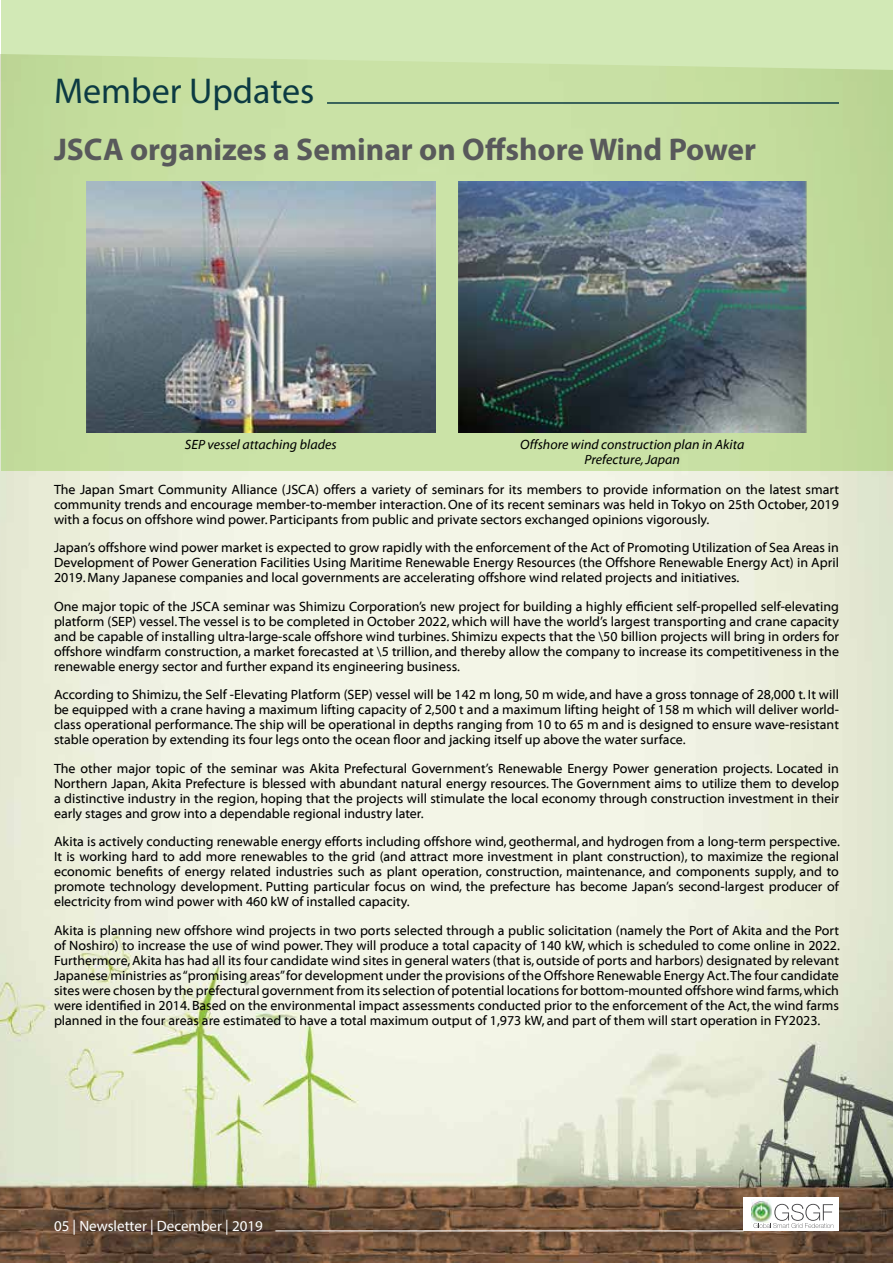
<style>
.page{position:relative;width:893px;height:1263px;background:#fff}
.page>*{position:absolute;margin:0;border:0;box-sizing:border-box;transform-origin:0 0}
.t1{font:36px "Myriad Pro";color:#0c3b43}
.t2{font:700 31.5px "Myriad Pro";color:#58595b}
.t3{font:15px "Myriad Pro";color:#fff}
.t4{font:13.5px/15px "Myriad Web";color:#000;text-align:justify}
.t5{font:13.5px/15px "Myriad It Web";color:#000;text-align:center}
</style>
<div class="page">
<img style="left:0;top:852px;width:893px;height:411px">
<svg style="left:1px;top:1px;width:891px;height:470px;background:#c7dfa4"></svg>
<hr style="left:327px;top:102px;width:512px;height:2px;background:#0c3b43">
<div style="left:744px;top:1197px;width:95px;height:34px;background:#fff"></div>
<svg style="left:753px;top:1204px;width:80px;height:24px"></svg>
<img style="left:751px;top:1199px;width:20px;height:23px">
<hr style="left:275px;top:1230px;width:469px;height:1px;background:#fff">
<img style="left:87px;top:181px;width:348px;height:251px">
<img style="left:458px;top:181px;width:349px;height:251px">
<h1 class="t1" style="left:54px;top:69px;width:262px">Member Updates</h1>
<h2 class="t2" style="left:54px;top:129px;width:704px">JSCA organizes a Seminar on Offshore Wind Power</h2>
<p class="t5" style="left:185px;top:437px;width:153px">SEP vessel attaching blades</p>
<p class="t5" style="left:520px;top:437px;width:226px">Offshore wind construction plan in Akita<br>Prefecture, Japan</p>
<p class="t4" style="left:54px;top:482px;width:786px">The Japan Smart Community Alliance (JSCA) offers a variety of seminars for its members to provide information on the latest smart community trends and encourage member-to-member interaction. One of its recent seminars was held in Tokyo on 25th October, 2019 with a focus on offshore wind power. Participants from public and private sectors exchanged opinions vigorously.</p>
<p class="t4" style="left:54px;top:540px;width:786px">Japan’s offshore wind power market is expected to grow rapidly with the enforcement of the Act of Promoting Utilization of Sea Areas in Development of Power Generation Facilities Using Maritime Renewable Energy Resources (the Offshore Renewable Energy Act) in April 2019. Many Japanese companies and local governments are accelerating offshore wind related projects and initiatives.</p>
<p class="t4" style="left:54px;top:599px;width:786px">One major topic of the JSCA seminar was Shimizu Corporation’s new project for building a highly efficient self-propelled self-elevating platform (SEP) vessel. The vessel is to be completed in October 2022, which will have the world’s largest transporting and crane capacity and be capable of installing ultra-large-scale offshore wind turbines. Shimizu expects that the \50 billion projects will bring in orders for offshore windfarm construction, a market forecasted at \5 trillion, and thereby allow the company to increase its competitiveness in the renewable energy sector and further expand its engineering business.</p>
<p class="t4" style="left:54px;top:687px;width:786px">According to Shimizu, the Self -Elevating Platform (SEP) vessel will be 142 m long, 50 m wide, and have a gross tonnage of 28,000 t. It will be equipped with a crane having a maximum lifting capacity of 2,500 t and a maximum lifting height of 158 m which will deliver world&shy;class operational performance. The ship will be operational in depths ranging from 10 to 65 m and is designed to ensure wave-resistant stable operation by extending its four legs onto the ocean floor and jacking itself up above the water surface.</p>
<p class="t4" style="left:54px;top:761px;width:786px">The other major topic of the seminar was Akita Prefectural Government’s Renewable Energy Power generation projects. Located in Northern Japan, Akita Prefecture is blessed with abundant natural energy resources. The Government aims to utilize them to develop a distinctive industry in the region, hoping that the projects will stimulate the local economy through construction investment in their early stages and grow into a dependable regional industry later.</p>
<p class="t4" style="left:54px;top:834px;width:787px">Akita is actively conducting renewable energy efforts including offshore wind, geothermal, and hydrogen from a long-term perspective.<br>It is working hard to add more renewables to the grid (and attract more investment in plant construction), to maximize the regional economic benefits of energy related industries such as plant operation, construction, maintenance, and components supply, and to promote technology development. Putting particular focus on wind, the prefecture has become Japan’s second-largest producer of electricity from wind power with 460 kW of installed capacity.</p>
<p class="t4" style="left:54px;top:923px;width:787px">Akita is planning new offshore wind projects in two ports selected through a public solicitation (namely the Port of Akita and the Port of Noshiro) to increase the use of wind power. They will produce a total capacity of 140 kW, which is scheduled to come online in 2022.<br>Furthermore, Akita has had all its four candidate wind sites in general waters (that is, outside of ports and harbors) designated by relevant Japanese ministries as “promising areas” for development under the provisions of the Offshore Renewable Energy Act. The four candidate sites were chosen by the prefectural government from its selection of potential locations for bottom-mounted offshore wind farms, which were identified in 2014. Based on the environmental impact assessments conducted prior to the enforcement of the Act, the wind farms planned in the four areas are estimated to have a total maximum output of 1,973 kW, and part of them will start operation in FY2023.</p>
<p class="t3" style="left:54px;top:1216px;width:210px">05 | Newsletter | December | 2019</p>
</div>
